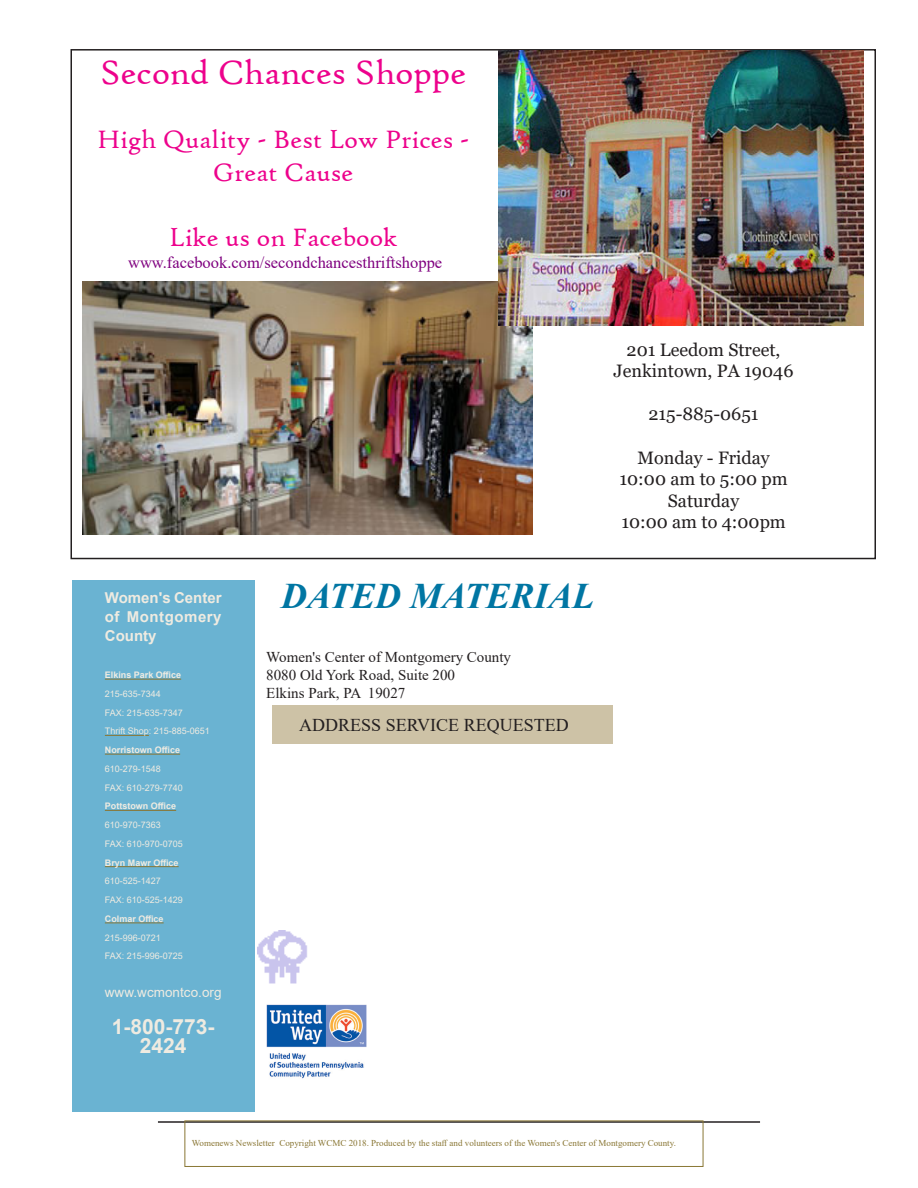
<style>
.page{position:relative;width:918px;height:1188px;background:#fff}
.page>*{position:absolute;margin:0;border:0;box-sizing:border-box;transform-origin:0 0}
.t1{font:36px "High Tower Text";color:#ed028c}
.Body_Italic{font:italic 700 36px "Times New Roman";color:#0076a3}
.t2{font:27px/32.4px "High Tower Text";color:#ed028c;text-align:center}
.Company_info{font:700 21px/18.8px "Arial";color:#efebe1;text-align:center}
.t3{font:18px "Georgia";color:#231f20}
.t4{font:18px "Times New Roman";color:#231f20}
.t5{font:16.5px "Times New Roman";color:#7f007f}
.heading_2{font:15px "Times New Roman";color:#231f20}
.Company_name{font:700 15px/18.8px "Arial";color:#efebe1;text-align:justify}
.Company_info-2{font:13.5px "Arial";color:#efebe1}
.Company_name-2{font:9px "Arial";color:#efebe1}
.t6{font:9px "Times New Roman";color:#8a7735}
.Company_name-3{font:700 9px "Arial";color:#efebe1}
</style>
<div class="page">
<hr style="left:158px;top:1121px;width:602px;height:2px;background:#231f20">
<div style="left:72px;top:580px;width:182px;height:532px;background:#6ab3d2"></div>
<div style="left:272px;top:706px;width:340px;height:38px;background:#cdc2a6"></div>
<div style="left:184px;top:1120px;width:519px;height:47px;border:1px solid #8a7735"></div>
<img style="left:257px;top:931px;width:50px;height:53px">
<hr style="left:105px;top:679px;width:76px;height:1px;background:#8a7735">
<hr style="left:105px;top:735px;width:44px;height:1px;background:#8a7735">
<hr style="left:105px;top:754px;width:75px;height:1px;background:#8a7735">
<hr style="left:105px;top:810px;width:71px;height:1px;background:#8a7735">
<hr style="left:105px;top:866px;width:74px;height:1px;background:#8a7735">
<hr style="left:105px;top:922px;width:59px;height:1px;background:#8a7735">
<img style="left:266px;top:1004px;width:100px;height:75px">
<img style="left:83px;top:281px;width:450px;height:254px">
<img style="left:498px;top:51px;width:366px;height:274px">
<p class="t1" style="left:100px;top:51px;width:368px">Second Chances Shoppe</p>
<p class="t2" style="left:97px;top:124px;width:374px">High Quality - Best Low Prices -<br>Great Cause</p>
<p class="t2" style="left:169px;top:221px;width:230px">Like us on Facebook</p>
<p class="t5" style="left:128px;top:251px;width:316px">www.facebook.com/secondchancesthriftshoppe</p>
<p class="Company_name" style="left:105px;top:589px;width:118px">Women's Center of Montgomery County</p>
<p class="Company_name-3" style="left:105px;top:669px;width:78px">Elkins Park Office</p>
<p class="Company_name-2" style="left:105px;top:688px;width:58px">215-635-7344</p>
<p class="Company_name-2" style="left:105px;top:706px;width:80px">FAX: 215-635-7347</p>
<p class="Company_name-2" style="left:105px;top:725px;width:107px">Thrift Shop: 215-885-0651</p>
<p class="Company_name-3" style="left:105px;top:744px;width:77px">Norristown Office</p>
<p class="Company_name-2" style="left:105px;top:763px;width:58px">610-279-1548</p>
<p class="Company_name-2" style="left:105px;top:781px;width:80px">FAX: 610-279-7740</p>
<p class="Company_name-3" style="left:105px;top:800px;width:73px">Pottstown Office</p>
<p class="Company_name-2" style="left:105px;top:819px;width:58px">610-970-7363</p>
<p class="Company_name-2" style="left:105px;top:838px;width:80px">FAX: 610-970-0705</p>
<p class="Company_name-3" style="left:105px;top:856px;width:75px">Bryn Mawr Office</p>
<p class="Company_name-2" style="left:105px;top:875px;width:58px">610-525-1427</p>
<p class="Company_name-2" style="left:105px;top:894px;width:80px">FAX: 610-525-1429</p>
<p class="Company_name-3" style="left:105px;top:912px;width:60px">Colmar Office</p>
<p class="Company_name-2" style="left:105px;top:931px;width:58px">215-996-0721</p>
<p class="Company_name-2" style="left:105px;top:950px;width:80px">FAX: 215-996-0725</p>
<p class="Company_info-2" style="left:105px;top:983px;width:118px">www.wcmontco.org</p>
<p class="Company_info" style="left:112px;top:1018px;width:104px">1-800-773-<br>2424</p>
<p class="Body_Italic" style="left:281px;top:570px;width:315px">DATED MATERIAL</p>
<p class="heading_2" style="left:266px;top:646px;width:246px">Women's Center of Montgomery County</p>
<p class="heading_2" style="left:266px;top:664px;width:190px">8080 Old York Road, Suite 200</p>
<p class="heading_2" style="left:266px;top:682px;width:141px">Elkins Park, PA 19027</p>
<p class="t4" style="left:299px;top:712px;width:271px">ADDRESS SERVICE REQUESTED</p>
<p class="t3" style="left:627px;top:339px;width:155px">201 Leedom Street,</p>
<p class="t3" style="left:614px;top:360px;width:181px">Jenkintown, PA 19046</p>
<p class="t3" style="left:648px;top:403px;width:112px">215-885-0651</p>
<p class="t3" style="left:637px;top:447px;width:134px">Monday - Friday</p>
<p class="t3" style="left:620px;top:468px;width:170px">10:00 am to 5:00 pm</p>
<p class="t3" style="left:668px;top:490px;width:73px">Saturday</p>
<p class="t3" style="left:621px;top:511px;width:166px">10:00 am to 4:00pm</p>
<p class="t6" style="left:192px;top:1137px;width:486px">Womenews Newsletter Copyright WCMC 2018. Produced by the staff and volunteers of the Women's Center of Montgomery County.</p>
</div>
